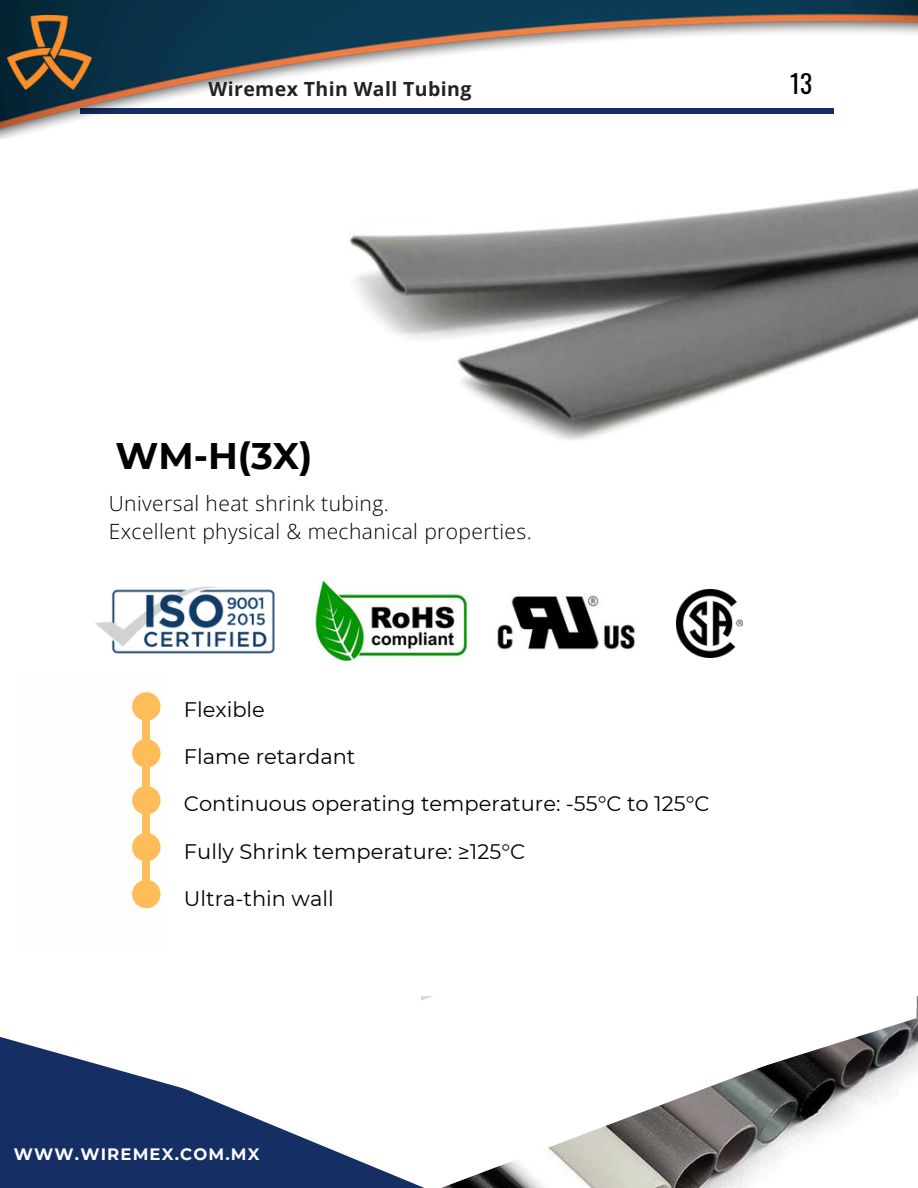
<style>
.page{position:relative;width:918px;height:1188px;background:#fff}
.page>*{position:absolute;margin:0;border:0;box-sizing:border-box;transform-origin:0 0}
.t1{font:700 36.9px "Montserrat";color:#000}
.t2{font:25.35px "Oswald";color:#000}
.t3{font:21px "Montserrat";color:#000}
.t4{font:300 21px/28.2px "Open Sans";letter-spacing:.02em;color:#000}
.t5{font:700 19.5px "Open Sans";letter-spacing:.02em;color:#222}
.t6{font:700 16.5px "Montserrat";letter-spacing:.07em;color:#fdfdfd}
</style>
<div class="page">
<svg style="left:421px;top:996px;width:391px;height:192px"></svg>
<svg style="left:529px;top:996px;width:388px;height:138px"></svg>
<svg style="left:0;top:1012px;width:425px;height:176px;fill:#152e64"></svg>
<svg style="left:0;top:1012px;width:207px;height:78px"></svg>
<img style="left:315px;top:580px;width:153px;height:82px">
<img style="left:497px;top:595px;width:138px;height:55px">
<img style="left:676px;top:590px;width:67px;height:67px">
<img style="left:349px;top:188px;width:569px;height:253px">
<img style="left:0;top:0;width:918px;height:138px">
<img style="left:7px;top:16px;width:85px;height:73px">
<img style="left:95px;top:586px;width:180px;height:68px">
<svg style="left:132px;top:692px;width:29px;height:216px"></svg>
<div style="left:143px;top:693px;width:7px;height:198px;background:#ffbd59"></div>
<p class="t5" style="left:209px;top:76px;width:264px">Wiremex Thin Wall Tubing</p>
<p class="t2" style="left:790px;top:64px;width:24px">13</p>
<p class="t1" style="left:116px;top:433px;width:198px">WM-H(3X)</p>
<p class="t4" style="left:109px;top:488px;width:424px">Universal heat shrink tubing.<br>Excellent physical &amp; mechanical properties.</p>
<p class="t3" style="left:184px;top:697px;width:83px">Flexible</p>
<p class="t3" style="left:184px;top:744px;width:173px">Flame retardant</p>
<p class="t3" style="left:184px;top:791px;width:527px">Continuous operating temperature: -55°C to 125°C</p>
<p class="t3" style="left:184px;top:838px;width:343px">Fully Shrink temperature: ≥125°C</p>
<p class="t3" style="left:184px;top:886px;width:151px">Ultra-thin wall</p>
<p class="t6" style="left:14px;top:1144px;width:247px">WWW.WIREMEX.COM.MX</p>
</div>
